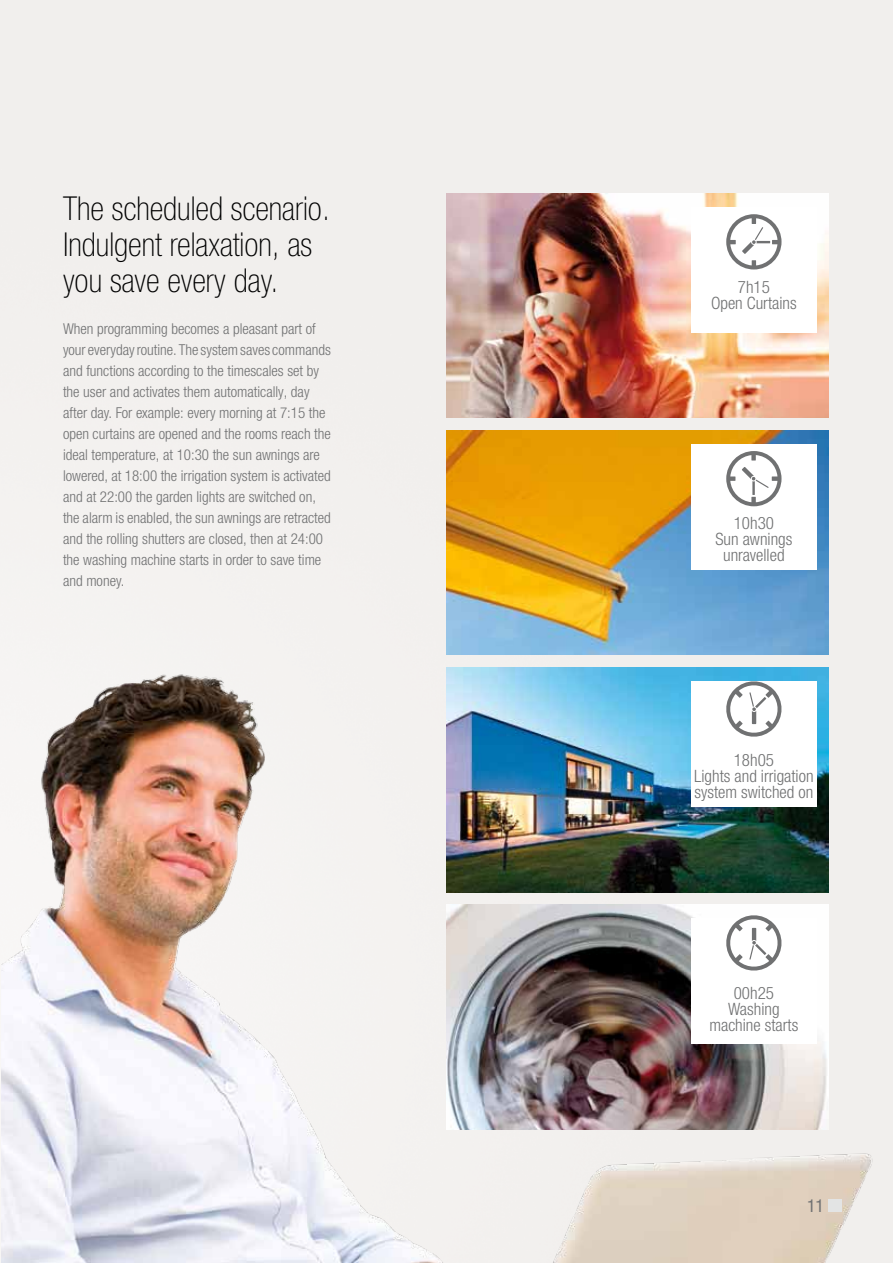
<style>
.page{position:relative;width:893px;height:1263px;background:#f1efed}
.page>*{position:absolute;margin:0;border:0;box-sizing:border-box;transform-origin:0 0}
.t1{font:100 condensed 33px/36px "Helvetica Neue LTW1 G";color:#000}
.t2{font:condensed 17.85px "Helvetica Neue LTW1 G";color:#707172}
.t3{font:300 condensed 16.95px/15.8px "Helvetica Neue LTW1 G";color:#707172;text-align:center}
.t4{font:300 condensed 15px/21px "Helvetica Neue LTW1 G";color:#707172}
</style>
<div class="page">
<img style="left:446px;top:193px;width:383px;height:225px">
<img style="left:446px;top:431px;width:383px;height:224px">
<div style="left:691px;top:207px;width:126px;height:125px;background:#fff"></div>
<div style="left:691px;top:444px;width:126px;height:126px;background:#fff"></div>
<img style="left:1px;top:671px;width:892px;height:592px">
<svg style="left:726px;top:214px;width:55px;height:55px"></svg>
<svg style="left:726px;top:451px;width:55px;height:55px"></svg>
<svg style="left:723px;top:679px;width:61px;height:60px"></svg>
<svg style="left:723px;top:912px;width:61px;height:61px"></svg>
<div style="left:829px;top:1199px;width:13px;height:13px;background:#e3e4e4"></div>
<h1 class="t1" style="left:63px;top:191px;width:268px">The scheduled scenario.<br>Indulgent relaxation, as you save every day.</h1>
<p class="t4" style="left:63px;top:319px;width:269px">When programming becomes a pleasant part of your everyday routine. The system saves commands and functions according to the timescales set by the user and activates them automatically, day after day. For example: every morning at 7:15 the open curtains are opened and the rooms reach the ideal temperature, at 10:30 the sun awnings are lowered, at 18:00 the irrigation system is activated and at 22:00 the garden lights are switched on, the alarm is enabled, the sun awnings are retracted and the rolling shutters are closed, then at 24:00 the washing machine starts in order to save time and money.</p>
<p class="t3" style="left:711px;top:280px;width:87px">7h15<br>Open Curtains</p>
<p class="t3" style="left:715px;top:516px;width:79px">10h30<br>Sun awnings unravelled</p>
<p class="t3" style="left:694px;top:752px;width:121px">18h05<br>Lights and irrigation system switched on</p>
<p class="t3" style="left:709px;top:985px;width:90px">00h25<br>Washing machine starts</p>
<p class="t2" style="left:807px;top:1195px;width:19px">11</p>
</div>
